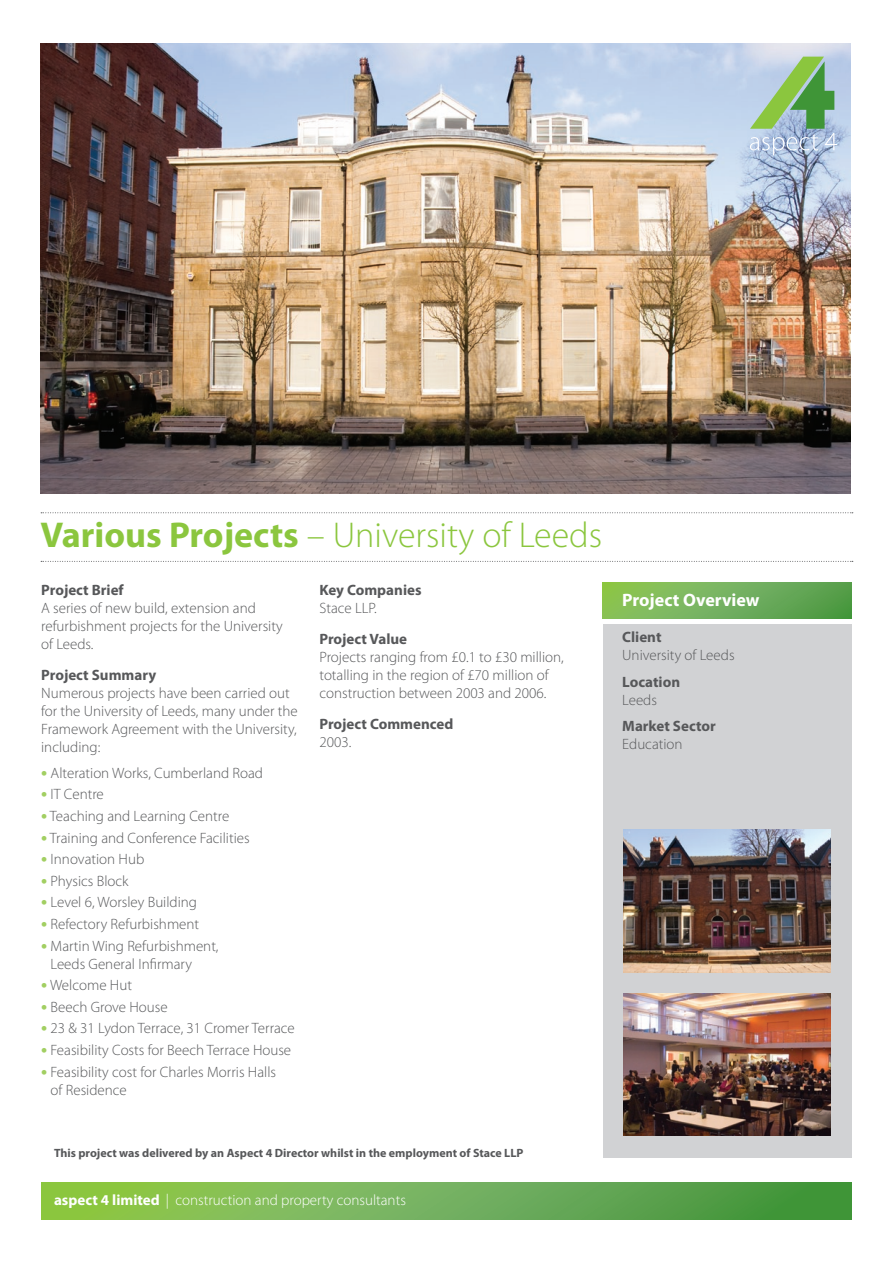
<style>
.page{position:relative;width:893px;height:1263px;background:#fff}
.page>*{position:absolute;margin:0;border:0;box-sizing:border-box;transform-origin:0 0}
.t1{font:300 36px "Myriad Pro";color:#8bc63e}
.t2{font:700 18px "Myriad Pro";color:#fff}
.t3{font:300 15px/18px "Myriad Pro";color:#57585a}
.t4{font:700 15px "Myriad Pro";color:#57585a}
.t5{font:300 15px "Myriad Pro";color:#fff}
.t6{font:700 12px "Myriad Pro";color:#57585a}
.s1{font-weight:700}
.s2{font-weight:700;font-size:18px;color:#a2cf62}
</style>
<div class="page">
<div style="left:603px;top:624px;width:249px;height:533px;background:#d1d2d4"></div>
<svg style="left:41px;top:1182px;width:811px;height:37px;background:#6eaf50"></svg>
<svg style="left:41px;top:512px;width:812px;height:1px"></svg>
<svg style="left:41px;top:561px;width:812px;height:1px"></svg>
<img style="left:624px;top:994px;width:206px;height:141px">
<img style="left:624px;top:829px;width:206px;height:143px">
<svg style="left:602px;top:583px;width:250px;height:35px;background:#71b057"></svg>
<img style="left:40px;top:43px;width:810px;height:451px">
<svg style="left:750px;top:57px;width:87px;height:98px;background:#9bbfa9"></svg>
<h1 class="t1" style="left:40px;top:513px;width:563px"><span class="s1">Various Projects</span> – University of Leeds</h1>
<p class="t4" style="left:41px;top:580px;width:84px">Project Brief</p>
<p class="t3" style="left:41px;top:599px;width:243px">A series of new build, extension and refurbishment projects for the University of Leeds.</p>
<p class="t4" style="left:41px;top:665px;width:117px">Project Summary</p>
<p class="t3" style="left:41px;top:684px;width:258px">Numerous projects have been carried out for the University of Leeds, many under the Framework Agreement with the University, including:</p>
<p class="t3" style="left:41px;top:763px;width:223px"><span class="s2">•</span> Alteration Works, Cumberland Road</p>
<p class="t3" style="left:41px;top:785px;width:64px"><span class="s2">•</span> IT Centre</p>
<p class="t3" style="left:41px;top:807px;width:190px"><span class="s2">•</span> Teaching and Learning Centre</p>
<p class="t3" style="left:41px;top:828px;width:210px"><span class="s2">•</span> Training and Conference Facilities</p>
<p class="t3" style="left:41px;top:850px;width:105px"><span class="s2">•</span> Innovation Hub</p>
<p class="t3" style="left:41px;top:871px;width:89px"><span class="s2">•</span> Physics Block</p>
<p class="t3" style="left:41px;top:893px;width:157px"><span class="s2">•</span> Level 6, Worsley Building</p>
<p class="t3" style="left:41px;top:915px;width:160px"><span class="s2">•</span> Refectory Refurbishment</p>
<p class="t3" style="left:51px;top:936px;width:170px;text-indent:-9px"><span class="s2">•</span> Martin Wing Refurbishment,<br>Leeds General Infirmary</p>
<p class="t3" style="left:41px;top:976px;width:92px"><span class="s2">•</span> Welcome Hut</p>
<p class="t3" style="left:41px;top:997px;width:128px"><span class="s2">•</span> Beech Grove House</p>
<p class="t3" style="left:41px;top:1019px;width:255px"><span class="s2">•</span> 23 &amp; 31 Lydon Terrace, 31 Cromer Terrace</p>
<p class="t3" style="left:41px;top:1041px;width:252px"><span class="s2">•</span> Feasibility Costs for Beech Terrace House</p>
<p class="t3" style="left:51px;top:1062px;width:227px;text-indent:-9px"><span class="s2">•</span> Feasibility cost for Charles Morris Halls of Residence</p>
<p class="t4" style="left:319px;top:580px;width:104px">Key Companies</p>
<p class="t3" style="left:319px;top:599px;width:59px">Stace LLP.</p>
<p class="t4" style="left:319px;top:629px;width:89px">Project Value</p>
<p class="t3" style="left:319px;top:648px;width:246px">Projects ranging from £0.1 to £30 million, totalling in the region of £70 million of construction between 2003 and 2006.</p>
<p class="t4" style="left:319px;top:714px;width:135px">Project Commenced</p>
<p class="t3" style="left:319px;top:732px;width:33px">2003.</p>
<p class="t6" style="left:54px;top:1145px;width:471px">This project was delivered by an Aspect 4 Director whilst in the employment of Stace LLP</p>
<p class="t5" style="left:54px;top:1191px;width:353px"><span class="s1">aspect 4 limited</span> | construction and property consultants</p>
<p class="t2" style="left:622px;top:588px;width:139px">Project Overview</p>
<p class="t4" style="left:622px;top:627px;width:41px">Client</p>
<p class="t3" style="left:622px;top:646px;width:114px">University of Leeds</p>
<p class="t4" style="left:622px;top:672px;width:59px">Location</p>
<p class="t3" style="left:622px;top:691px;width:36px">Leeds</p>
<p class="t4" style="left:622px;top:716px;width:95px">Market Sector</p>
<p class="t3" style="left:622px;top:735px;width:62px">Education</p>
</div>
